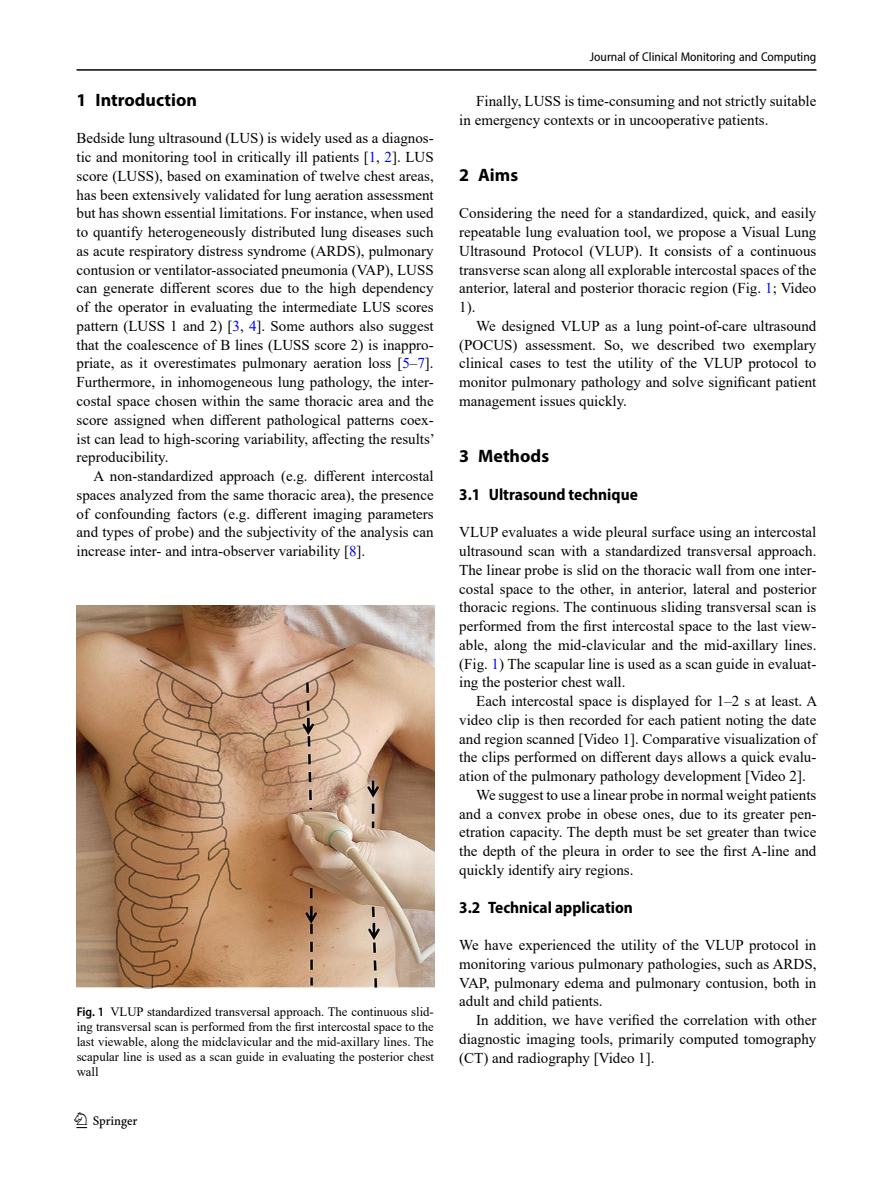
<style>
.page{position:relative;width:893px;height:1187px;background:#fff}
.page>*{position:absolute;margin:0;border:0;box-sizing:border-box;transform-origin:0 0}
.t1{font:22.5px "Springnew";color:#000}
.Head_1{font:700 18px "Myriad Pro";color:#000}
.Head_2{font:700 semi-condensed 16.5px "Myriad Pro";color:#000}
.Head_2_After_1{font:700 semi-condensed 16.5px "Myriad Pro";color:#000}
.Body_Text{font:15px/18.8px "Times New Roman";color:#000;text-align:justify}
.Body_Text_Indent{font:15px/18.8px "Times New Roman";color:#000;text-align:justify}
.Figure_Caption{font:12.75px/15px "Times New Roman";color:#000;text-align:justify}
.t2{font:semi-condensed 12.75px "Myriad Pro";color:#000}
.s1{color:#00f}
.s2{font-family:"Myriad Pro";font-weight:600;font-stretch:semi-condensed}
</style>
<div class="page">
<hr style="left:77px;top:69px;width:739px;height:2px;background:#000">
<img style="left:77px;top:606px;width:357px;height:382px">
<p class="Head_1" style="left:77px;top:88px;width:122px">1 Introduction</p>
<p class="Body_Text" style="left:77px;top:128px;width:360px">Bedside lung ultrasound (LUS) is widely used as a diagnos&shy;tic and monitoring tool in critically ill patients [<span class="s1">1</span>, <span class="s1">2</span>]. LUS score (LUSS), based on examination of twelve chest areas, has been extensively validated for lung aeration assessment but has shown essential limitations. For instance, when used to quantify heterogeneously distributed lung diseases such as acute respiratory distress syndrome (ARDS), pulmonary contusion or ventilator-associated pneumonia (VAP), LUSS can generate different scores due to the high dependency of the operator in evaluating the intermediate LUS scores pattern (LUSS 1 and 2) [<span class="s1">3</span>, <span class="s1">4</span>]. Some authors also suggest that the coalescence of B lines (LUSS score 2) is inappro&shy;priate, as it overestimates pulmonary aeration loss [<span class="s1">5</span>–<span class="s1">7</span>].<br>Furthermore, in inhomogeneous lung pathology, the inter&shy;costal space chosen within the same thoracic area and the score assigned when different pathological patterns coex&shy;ist can lead to high-scoring variability, affecting the results’ reproducibility.</p>
<p class="Body_Text_Indent" style="left:77px;top:466px;width:359px;text-indent:17px">A non-standardized approach (e.g. different intercostal spaces analyzed from the same thoracic area), the presence of confounding factors (e.g. different imaging parameters and types of probe) and the subjectivity of the analysis can increase inter- and intra-observer variability [<span class="s1">8</span>].</p>
<p class="Figure_Caption" style="left:77px;top:1004px;width:359px"><span class="s2">Fig. 1</span> VLUP standardized transversal approach. The continuous slid&shy;ing transversal scan is performed from the first intercostal space to the last viewable, along the midclavicular and the mid-axillary lines. The scapular line is used as a scan guide in evaluating the posterior chest wall</p>
<h1 class="t1" style="left:77px;top:1107px;width:63px">1 3</h1>
<p class="t2" style="left:590px;top:49px;width:228px">Journal of Clinical Monitoring and Computing</p>
<p class="Body_Text_Indent" style="left:459px;top:91px;width:359px;text-indent:17px">Finally, LUSS is time-consuming and not strictly suitable in emergency contexts or in uncooperative patients.</p>
<p class="Head_1" style="left:459px;top:163px;width:60px">2 Aims</p>
<p class="Body_Text" style="left:459px;top:203px;width:359px">Considering the need for a standardized, quick, and easily repeatable lung evaluation tool, we propose a Visual Lung Ultrasound Protocol (VLUP). It consists of a continuous transverse scan along all explorable intercostal spaces of the anterior, lateral and posterior thoracic region (Fig. <span class="s1">1</span>; Video 1).</p>
<p class="Body_Text_Indent" style="left:459px;top:316px;width:359px;text-indent:17px">We designed VLUP as a lung point-of-care ultrasound (POCUS) assessment. So, we described two exemplary clinical cases to test the utility of the VLUP protocol to monitor pulmonary pathology and solve significant patient management issues quickly.</p>
<p class="Head_1" style="left:459px;top:444px;width:91px">3 Methods</p>
<p class="Head_2_After_1" style="left:459px;top:483px;width:180px">3.1 Ultrasound technique</p>
<p class="Body_Text" style="left:459px;top:522px;width:359px">VLUP evaluates a wide pleural surface using an intercostal ultrasound scan with a standardized transversal approach.<br>The linear probe is slid on the thoracic wall from one inter&shy;costal space to the other, in anterior, lateral and posterior thoracic regions. The continuous sliding transversal scan is performed from the first intercostal space to the last view&shy;able, along the mid-clavicular and the mid-axillary lines. (Fig. <span class="s1">1</span>) The scapular line is used as a scan guide in evaluat&shy;ing the posterior chest wall.</p>
<p class="Body_Text_Indent" style="left:459px;top:691px;width:359px;text-indent:17px">Each intercostal space is displayed for 1–2 s at least. A video clip is then recorded for each patient noting the date and region scanned [Video 1]. Comparative visualization of the clips performed on different days allows a quick evalu&shy;ation of the pulmonary pathology development [Video 2].</p>
<p class="Body_Text_Indent" style="left:459px;top:785px;width:359px;text-indent:17px">We suggest to use a linear probe in normal weight patients and a convex probe in obese ones, due to its greater pen&shy;etration capacity. The depth must be set greater than twice the depth of the pleura in order to see the first A-line and quickly identify airy regions.</p>
<p class="Head_2" style="left:459px;top:896px;width:175px">3.2 Technical application</p>
<p class="Body_Text" style="left:459px;top:935px;width:359px">We have experienced the utility of the VLUP protocol in monitoring various pulmonary pathologies, such as ARDS, VAP, pulmonary edema and pulmonary contusion, both in adult and child patients.</p>
<p class="Body_Text_Indent" style="left:459px;top:1010px;width:359px;text-indent:17px">In addition, we have verified the correlation with other diagnostic imaging tools, primarily computed tomography (CT) and radiography [Video 1].</p>
</div>
